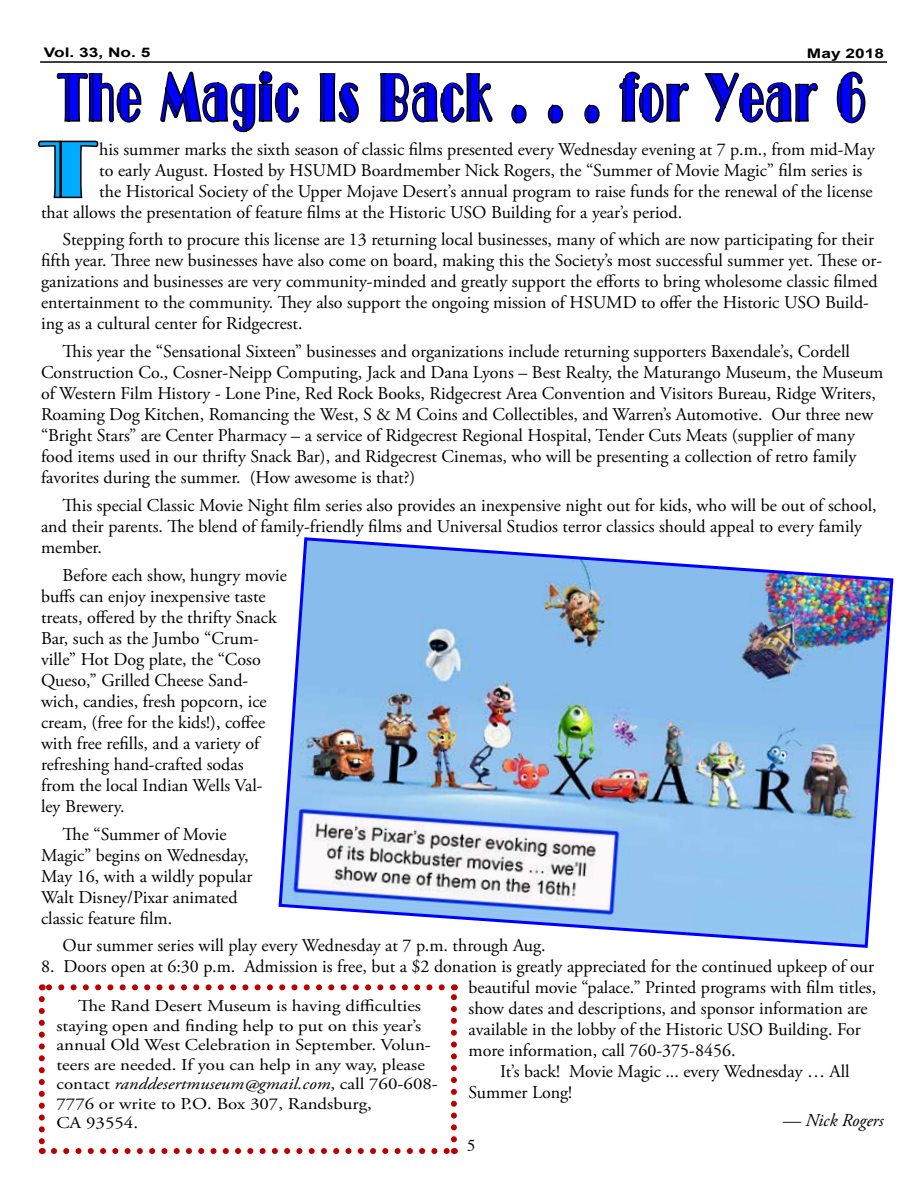
<style>
.page{position:relative;width:918px;height:1188px;background:#fff}
.page>*{position:absolute;margin:0;border:0;box-sizing:border-box;transform-origin:0 0}
.t1{font:76.2px "Broadway Com Engraved";color:#00acff}
.t2{font:63.75px "Broadway Com Engraved";letter-spacing:.08em;color:#00f;scale:.59 1}
.t3{font:18px/21px "Adobe Garamond Pro";color:#000}
.t4{font:italic 18px "Adobe Garamond Pro";color:#000}
.t5{font:16.5px/19.5px "Adobe Garamond Pro";color:#000;scale:1.14 1}
.t6{font:16.5px "Times";color:#000}
.t7{font:700 13.2px "Arial";color:#000;scale:1.31 1}
.s1{font-style:italic}
</style>
<div class="page">
<hr style="left:40px;top:61px;width:847px;height:2px;background:#000">
<svg style="left:160px;top:70px;width:139px;height:63px"></svg>
<svg style="left:319px;top:73px;width:40px;height:51px"></svg>
<svg style="left:380px;top:73px;width:113px;height:50px"></svg>
<svg style="left:511px;top:104px;width:16px;height:20px"></svg>
<svg style="left:547px;top:104px;width:17px;height:20px"></svg>
<svg style="left:584px;top:104px;width:16px;height:20px"></svg>
<svg style="left:619px;top:71px;width:70px;height:52px"></svg>
<svg style="left:704px;top:72px;width:114px;height:51px"></svg>
<svg style="left:836px;top:71px;width:30px;height:53px"></svg>
<svg style="left:38px;top:73px;width:104px;height:126px"></svg>
<img style="left:278px;top:537px;width:616px;height:411px">
<svg style="left:54px;top:1148px;width:394px;height:6px"></svg>
<svg style="left:39px;top:999px;width:6px;height:155px"></svg>
<svg style="left:451px;top:984px;width:6px;height:155px"></svg>
<svg style="left:42px;top:984px;width:400px;height:6px"></svg>
<p class="t7" style="left:44px;top:43px;width:83px">Vol. 33, No. 5</p>
<p class="t7" style="left:807px;top:44px;width:60px">May 2018</p>
<h2 class="t2" style="left:59px;top:60px;width:1368px">The Magic Is Back . . . for Year 6</h2>
<h1 class="t1" style="left:41px;top:125px;width:55px">T</h1>
<p class="t3" style="left:99px;top:139px;width:777px">his summer marks the sixth season of classic films presented every Wednesday evening at 7 p.m., from mid-May</p>
<p class="t3" style="left:99px;top:160px;width:765px">to early August. Hosted by HSUMD Boardmember Nick Rogers, the “Summer of Movie Magic” film series is</p>
<p class="t3" style="left:99px;top:181px;width:775px">the Historical Society of the Upper Mojave Desert’s annual program to raise funds for the renewal of the license</p>
<p class="t3" style="left:41px;top:202px;width:643px">that allows the presentation of feature films at the Historic USO Building for a year’s period.</p>
<p class="t3" style="left:41px;top:230px;width:843px;text-indent:22px">Stepping forth to procure this license are 13 returning local businesses, many of which are now participating for their fifth year. Three new businesses have also come on board, making this the Society’s most successful summer yet. These or&shy;ganizations and businesses are very community-minded and greatly support the efforts to bring wholesome classic filmed entertainment to the community. They also support the ongoing mission of HSUMD to offer the Historic USO Build&shy;ing as a cultural center for Ridgecrest.</p>
<p class="t3" style="left:41px;top:342px;width:844px;text-indent:22px">This year the “Sensational Sixteen” businesses and organizations include returning supporters Baxendale’s, Cordell Construction Co., Cosner-Neipp Computing, Jack and Dana Lyons – Best Realty, the Maturango Museum, the Museum of Western Film History - Lone Pine, Red Rock Books, Ridgecrest Area Convention and Visitors Bureau, Ridge Writers, Roaming Dog Kitchen, Romancing the West, S &amp; M Coins and Collectibles, and Warren’s Automotive. Our three new “Bright Stars” are Center Pharmacy – a service of Ridgecrest Regional Hospital, Tender Cuts Meats (supplier of many food items used in our thrifty Snack Bar), and Ridgecrest Cinemas, who will be presenting a collection of retro family favorites during the summer. (How awesome is that?)</p>
<p class="t3" style="left:41px;top:495px;width:837px;text-indent:22px">This special Classic Movie Night film series also provides an inexpensive night out for kids, who will be out of school, and their parents. The blend of family-friendly films and Universal Studios terror classics should appeal to every family member.</p>
<p class="t3" style="left:41px;top:565px;width:248px;text-indent:22px">Before each show, hungry movie buffs can enjoy inexpensive taste treats, offered by the thrifty Snack<br>Bar, such as the Jumbo “Crum&shy;ville” Hot Dog plate, the “Coso<br>Queso,” Grilled Cheese Sand&shy;wich, candies, fresh popcorn, ice cream, (free for the kids!), coffee with free refills, and a variety of refreshing hand-crafted sodas<br>from the local Indian Wells Val-<br>ley Brewery.</p>
<p class="t3" style="left:41px;top:824px;width:213px;text-indent:22px">The “Summer of Movie<br>Magic” begins on Wednesday,<br>May 16, with a wildly popular<br>Walt Disney/Pixar animated classic feature film.</p>
<p class="t3" style="left:63px;top:936px;width:485px">Our summer series will play every Wednesday at 7 p.m. through Aug.</p>
<p class="t3" style="left:469px;top:957px;width:409px;text-indent:-428px">8. Doors open at 6:30 p.m. Admission is free, but a $2 donation is greatly appreciated for the continued upkeep of our beautiful movie “palace.” Printed programs with film titles, show dates and descriptions, and sponsor information are available in the lobby of the Historic USO Building. For more information, call 760-375-8456.</p>
<p class="t3" style="left:469px;top:1062px;width:383px;text-indent:32px">It’s back! Movie Magic ... every Wednesday … All<br>Summer Long!</p>
<p class="t4" style="left:783px;top:1110px;width:102px">— Nick Rogers</p>
<p class="t5" style="left:56px;top:997px;width:336px;text-indent:22px">The Rand Desert Museum is having difficulties staying open and finding help to put on this year’s annual Old West Celebration in September. Volun&shy;teers are needed. If you can help in any way, please contact <span class="s1">randdesertmuseum@gmail.com</span>, call 760-608- 7776 or write to P.O. Box 307, Randsburg,<br>CA 93554.</p>
<p class="t6" style="left:467px;top:1130px;width:10px">5</p>
</div>
